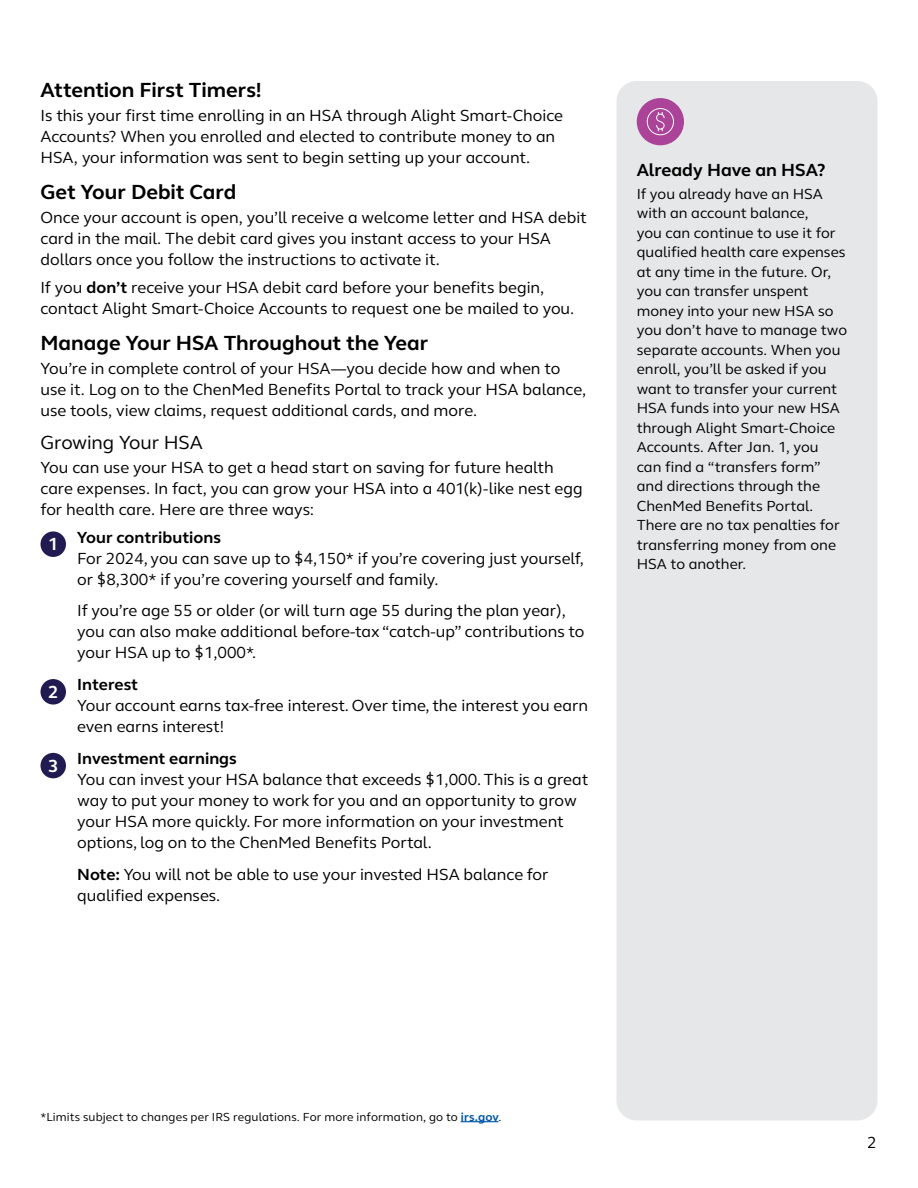
<style>
.page{position:relative;width:918px;height:1188px;background:#fff}
.page>*{position:absolute;margin:0;border:0;box-sizing:border-box;transform-origin:0 0}
.t1{font:700 21px "FS Thrive Elliot";color:#000}
.t2{font:19.5px "FS Thrive Elliot";letter-spacing:-.01em;color:#000}
.t3{font:700 18px "FS Thrive Elliot";color:#000}
.t4{font:700 18px "FS Thrive Elliot";color:#fff}
.t5{font:16.5px/21px "FS Thrive Elliot";color:#000}
.t6{font:700 16.5px "FS Thrive Elliot";letter-spacing:.005em;color:#000}
.t7{font:15px/19.5px "FS Thrive Elliot";color:#000}
.t8{font:12px "FS Thrive Elliot";letter-spacing:.01em;color:#000}
.s1{font-weight:700}
.s2{font-weight:700;color:#0058a9}
</style>
<div class="page">
<div style="left:616px;top:81px;width:262px;height:1039px;background:#e6e7e8;border-radius:20px"></div>
<div style="left:40px;top:531px;width:26px;height:26px;background:#201b51;border-radius:50%"></div>
<div style="left:40px;top:679px;width:26px;height:26px;background:#201b51;border-radius:50%"></div>
<div style="left:40px;top:753px;width:26px;height:25px;background:#201b51;border-radius:50%"></div>
<hr style="left:461px;top:1121px;width:38px;height:1px;background:#0058a9">
<div style="left:637px;top:98px;width:47px;height:47px;background:#ab4399;border-radius:50%"></div>
<svg style="left:647px;top:108px;width:27px;height:28px"></svg>
<p class="t1" style="left:40px;top:77px;width:223px">Attention First Timers!</p>
<p class="t5" style="left:40px;top:105px;width:524px">Is this your first time enrolling in an HSA through Alight Smart-Choice<br>Accounts? When you enrolled and elected to contribute money to an<br>HSA, your information was sent to begin setting up your account.</p>
<p class="t1" style="left:40px;top:179px;width:197px">Get Your Debit Card</p>
<p class="t5" style="left:40px;top:207px;width:548px">Once your account is open, you’ll receive a welcome letter and HSA debit card in the mail. The debit card gives you instant access to your HSA dollars once you follow the instructions to activate it.</p>
<p class="t5" style="left:40px;top:277px;width:535px">If you <span class="s1">don’t</span> receive your HSA debit card before your benefits begin, contact Alight Smart-Choice Accounts to request one be mailed to you.</p>
<p class="t1" style="left:40px;top:330px;width:389px">Manage Your HSA Throughout the Year</p>
<p class="t5" style="left:40px;top:358px;width:547px">You’re in complete control of your HSA—you decide how and when to use it. Log on to the ChenMed Benefits Portal to track your HSA balance, use tools, view claims, request additional cards, and more.</p>
<p class="t2" style="left:40px;top:431px;width:164px">Growing Your HSA</p>
<p class="t5" style="left:40px;top:457px;width:544px">You can use your HSA to get a head start on saving for future health care expenses. In fact, you can grow your HSA into a 401(k)-like nest egg for health care. Here are three ways:</p>
<p class="t6" style="left:77px;top:527px;width:145px">Your contributions</p>
<p class="t5" style="left:77px;top:548px;width:508px">For 2024, you can save up to $4,150* if you’re covering just yourself, or $8,300* if you’re covering yourself and family.</p>
<p class="t5" style="left:77px;top:601px;width:509px">If you’re age 55 or older (or will turn age 55 during the plan year), you can also make additional before-tax “catch-up” contributions to your HSA up to $1,000*.</p>
<p class="t6" style="left:77px;top:675px;width:62px">Interest</p>
<p class="t5" style="left:77px;top:695px;width:512px">Your account earns tax-free interest. Over time, the interest you earn even earns interest!</p>
<p class="t6" style="left:77px;top:748px;width:161px">Investment earnings</p>
<p class="t5" style="left:77px;top:769px;width:513px">You can invest your HSA balance that exceeds $1,000. This is a great way to put your money to work for you and an opportunity to grow your HSA more quickly. For more information on your investment options, log on to the ChenMed Benefits Portal.</p>
<p class="t5" style="left:77px;top:864px;width:473px"><span class="s1">Note:</span> You will not be able to use your invested HSA balance for qualified expenses.</p>
<p class="t4" style="left:48px;top:533px;width:12px">1</p>
<p class="t4" style="left:48px;top:681px;width:12px">2</p>
<p class="t4" style="left:48px;top:755px;width:12px">3</p>
<p class="t3" style="left:637px;top:159px;width:190px">Already Have an HSA?</p>
<p class="t7" style="left:637px;top:184px;width:212px">If you already have an HSA with an account balance,<br>you can continue to use it for qualified health care expenses at any time in the future. Or, you can transfer unspent money into your new HSA so you don’t have to manage two separate accounts. When you enroll, you’ll be asked if you want to transfer your current<br>HSA funds into your new HSA through Alight Smart-Choice<br>Accounts. After Jan. 1, you<br>can find a “transfers form” and directions through the<br>ChenMed Benefits Portal.<br>There are no tax penalties for transferring money from one<br>HSA to another.</p>
<p class="t8" style="left:40px;top:1109px;width:463px">*Limits subject to changes per IRS regulations. For more information, go to <span class="s2">irs.gov</span>.</p>
<p class="t5" style="left:868px;top:1132px;width:11px">2</p>
</div>
